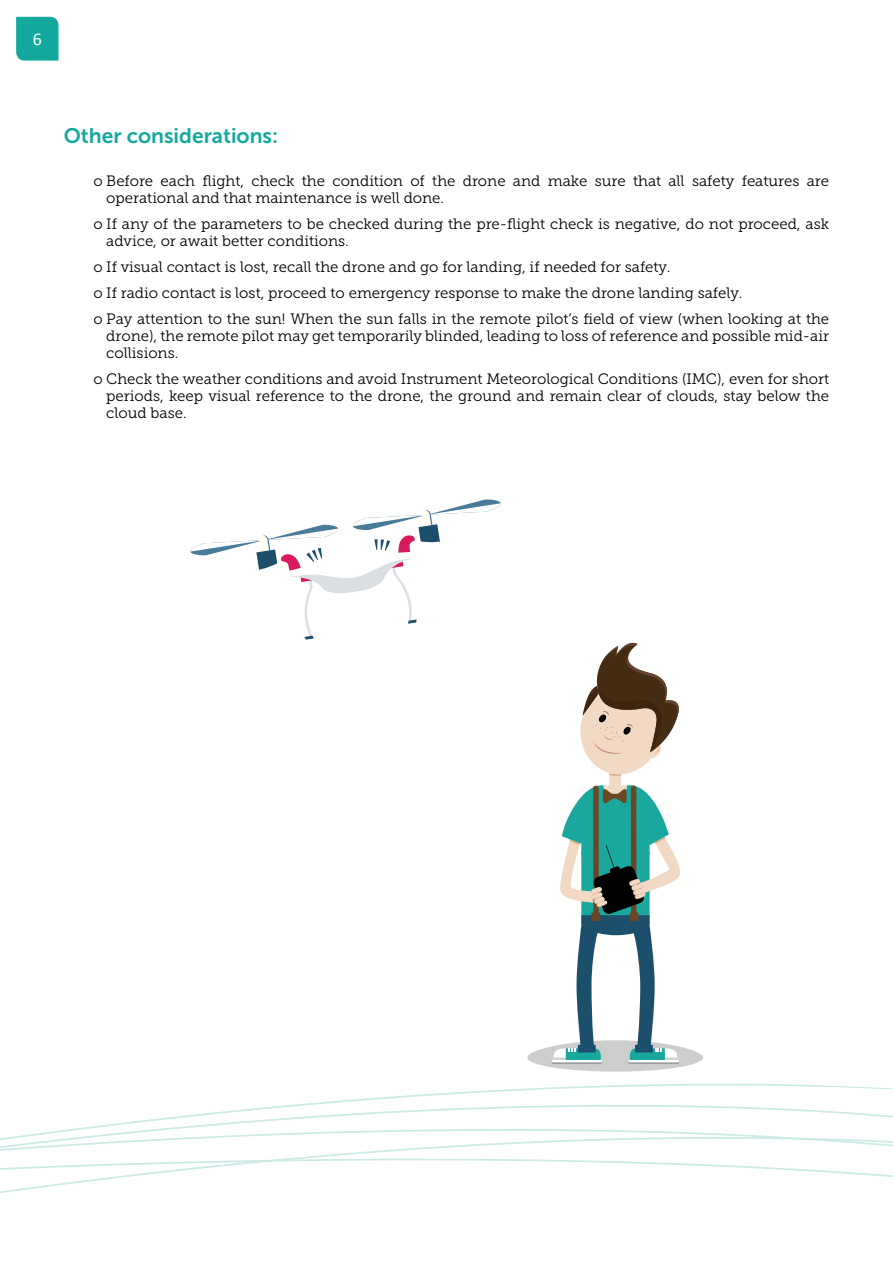
<style>
.page{position:relative;width:893px;height:1263px;background:#fff}
.page>*{position:absolute;margin:0;border:0;box-sizing:border-box;transform-origin:0 0}
.t1{font:21px "Museo Sans 700";color:#12a89e}
.t2{font:18px "Calibri";color:#fff}
.t3{font:15px/17.2px "Museo Slab 300";color:#000}
</style>
<div class="page">
<svg style="left:122px;top:1085px;width:771px;height:38px"></svg>
<svg style="left:0;top:1123px;width:893px;height:70px"></svg>
<div style="left:16px;top:17px;width:42px;height:44px;background:#12a89e"></div>
<svg style="left:190px;top:499px;width:311px;height:141px"></svg>
<svg style="left:527px;top:642px;width:176px;height:429px"></svg>
<div style="left:578px;top:1045px;width:18px;height:7px;background:#1c4f6c"></div>
<div style="left:635px;top:1045px;width:18px;height:7px;background:#1c4f6c"></div>
<div style="left:591px;top:912px;width:9px;height:9px;background:#6b4724"></div>
<p class="t2" style="left:33px;top:26px;width:11px">6</p>
<h1 class="t1" style="left:64px;top:124px;width:216px">Other considerations:</h1>
<p class="t3" style="left:106px;top:172px;width:724px;text-indent:-13px">o Before each flight, check the condition of the drone and make sure that all safety features are operational and that maintenance is well done.</p>
<p class="t3" style="left:106px;top:215px;width:724px;text-indent:-13px">o If any of the parameters to be checked during the pre-flight check is negative, do not proceed, ask advice, or await better conditions.</p>
<p class="t3" style="left:94px;top:254px;width:737px;line-height:25.8px">o If visual contact is lost, recall the drone and go for landing, if needed for safety.<br>o If radio contact is lost, proceed to emergency response to make the drone landing safely.<br>o Pay attention to the sun! When the sun falls in the remote pilot’s field of view (when looking at the</p>
<p class="t3" style="left:106px;top:327px;width:724px">drone), the remote pilot may get temporarily blinded, leading to loss of reference and possible mid-air collisions.</p>
<p class="t3" style="left:106px;top:370px;width:724px;text-align:justify;text-indent:-13px">o Check the weather conditions and avoid Instrument Meteorological Conditions (IMC), even for short periods, keep visual reference to the drone, the ground and remain clear of clouds, stay below the cloud base.</p>
</div>
